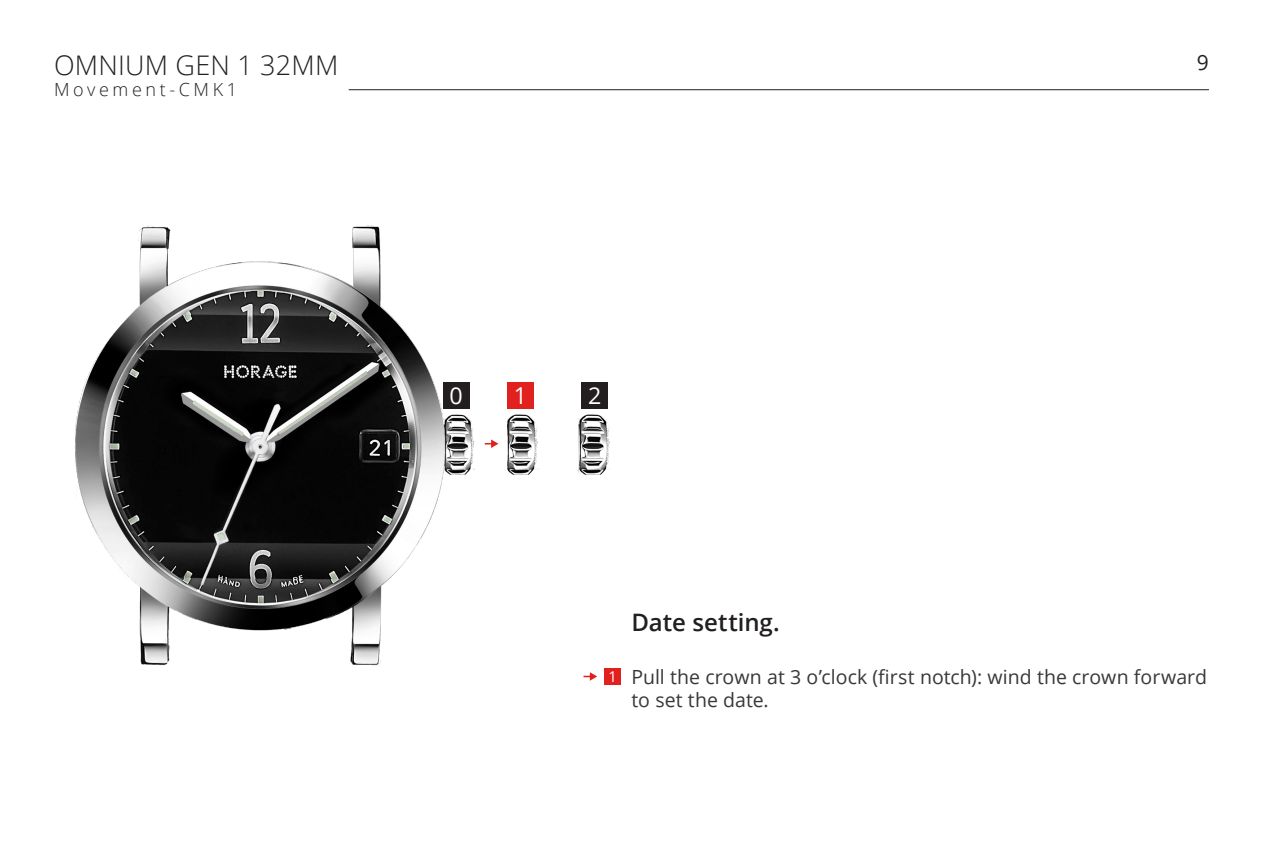
<style>
.page{position:relative;width:1263px;height:851px;background:#fff}
.page>*{position:absolute;margin:0;border:0;box-sizing:border-box;transform-origin:0 0}
.t1{font:300 27px "Open Sans";letter-spacing:.01em;color:#231f20}
.t2{font:600 24px "Open Sans";color:#231f20}
.t3{font:23.25px "Open Sans";color:#fff}
.t4{font:21px "Open Sans";color:#231f20}
.Normal_Text{font:19.5px/22.5px "Open Sans";color:#383839}
.t5{font:300 18px "Open Sans";letter-spacing:.2em;color:#231f20}
.t6{font:14.85px "Open Sans";color:#fff}
</style>
<div class="page">
<img style="left:75px;top:225px;width:400px;height:441px">
<img style="left:507px;top:414px;width:31px;height:61px">
<img style="left:579px;top:414px;width:31px;height:61px">
<div style="left:443px;top:382px;width:26px;height:26px;background:#231f20"></div>
<div style="left:507px;top:382px;width:27px;height:26px;background:#e1211e"></div>
<div style="left:582px;top:382px;width:26px;height:26px;background:#231f20"></div>
<div style="left:604px;top:668px;width:17px;height:16px;background:#e1211e"></div>
<svg style="left:583px;top:672px;width:14px;height:8px"></svg>
<svg style="left:485px;top:439px;width:13px;height:9px"></svg>
<hr style="left:349px;top:89px;width:860px;height:1px;background:#231f20">
<p class="t1" style="left:54px;top:46px;width:286px">OMNIUM GEN 1 32MM</p>
<p class="t5" style="left:54px;top:77px;width:185px">Movement-CMK1</p>
<p class="t4" style="left:1197px;top:48px;width:14px">9</p>
<p class="t3" style="left:450px;top:379px;width:15px">0</p>
<p class="t3" style="left:514px;top:379px;width:15px">1</p>
<p class="t3" style="left:588px;top:379px;width:15px">2</p>
<p class="t2" style="left:631px;top:605px;width:150px">Date setting.</p>
<p class="t6" style="left:608px;top:666px;width:10px">1</p>
<p class="Normal_Text" style="left:631px;top:665px;width:577px">Pull the crown at 3 o’clock (first notch): wind the crown forward to set the date.</p>
</div>
